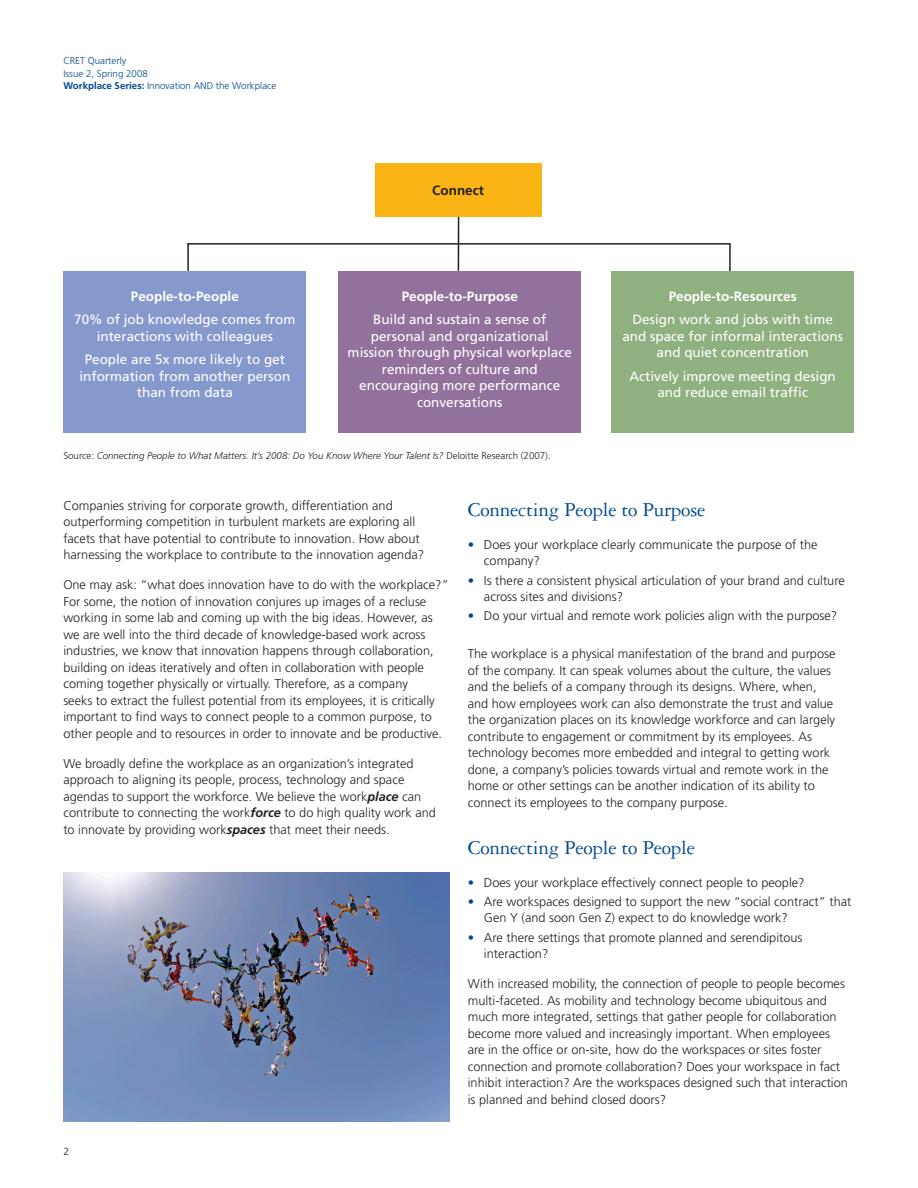
<style>
.page{position:relative;width:918px;height:1188px;background:#fff}
.page>*{position:absolute;margin:0;border:0;box-sizing:border-box;transform-origin:0 0}
._05_Heading_size_3{font:21px "Garamond Three";letter-spacing:-.01em;color:#014990}
._08_Diagram_captions{font:13.5px/16.5px "Frutiger";color:#fff;text-align:center}
._08_Diagram_captions-2{font:700 13.5px "Frutiger";color:#fff}
._08_Diagram_captions-3{font:700 13.5px "Frutiger";color:#231f20}
._06_Body_copy{font:300 12.75px/16.5px "Frutiger";color:#231f20}
.Bullets{font:300 12.75px/16.5px "Frutiger";color:#231f20}
.Bullets_Last{font:300 12.75px "Frutiger";color:#231f20}
.t1{font:300 12.75px/19.2px "Frutiger";color:#014990}
.footnote{font:italic 300 9.75px "Frutiger";color:#231f20}
.t2{font:300 9.75px/12.3px "Frutiger";color:#014990}
.s1{font-weight:700}
.s2{font-style:normal}
.s3{font-weight:700;font-style:italic}
</style>
<div class="page">
<div style="left:375px;top:163px;width:166px;height:54px;background:#fbb416"></div>
<hr style="left:188px;top:243px;width:543px;height:2px;background:#231f20">
<hr style="left:458px;top:217px;width:1px;height:54px;background:#231f20">
<hr style="left:187px;top:243px;width:2px;height:28px;background:#231f20">
<hr style="left:729px;top:244px;width:2px;height:28px;background:#231f20">
<div style="left:63px;top:271px;width:243px;height:162px;background:#8699cd"></div>
<div style="left:338px;top:271px;width:243px;height:162px;background:#92729d"></div>
<div style="left:611px;top:271px;width:243px;height:162px;background:#8fb180"></div>
<img style="left:63px;top:872px;width:386px;height:250px">
<p class="t2" style="left:63px;top:55px;width:64px">CRET Quarterly</p>
<p class="t2" style="left:63px;top:67px;width:215px">Issue 2, Spring 2008<br><span class="s1">Workplace Series:</span> Innovation AND the Workplace</p>
<p class="_08_Diagram_captions-2" style="left:131px;top:289px;width:110px">People-to-People</p>
<p class="_08_Diagram_captions" style="left:74px;top:312px;width:223px">70% of job knowledge comes from interactions with colleagues</p>
<p class="_08_Diagram_captions" style="left:79px;top:351px;width:212px">People are 5x more likely to get information from another person than from data</p>
<p class="_08_Diagram_captions-3" style="left:432px;top:182px;width:53px">Connect</p>
<p class="_08_Diagram_captions-2" style="left:402px;top:289px;width:118px">People-to-Purpose</p>
<p class="_08_Diagram_captions" style="left:348px;top:312px;width:226px">Build and sustain a sense of personal and organizational mission through physical workplace reminders of culture and encouraging more performance conversations</p>
<p class="footnote" style="left:63px;top:450px;width:489px"><span class="s2">Source:</span> Connecting People to What Matters. It’s 2008: Do You Know Where Your Talent Is? <span class="s2">Deloitte Research (2007).</span></p>
<p class="_08_Diagram_captions-2" style="left:669px;top:289px;width:130px">People-to-Resources</p>
<p class="_08_Diagram_captions" style="left:622px;top:312px;width:222px">Design work and jobs with time and space for informal interactions and quiet concentration</p>
<p class="_08_Diagram_captions" style="left:630px;top:368px;width:208px">Actively improve meeting design and reduce email traffic</p>
<p class="_06_Body_copy" style="left:63px;top:497px;width:362px">Companies striving for corporate growth, differentiation and outperforming competition in turbulent markets are exploring all facets that have potential to contribute to innovation. How about harnessing the workplace to contribute to the innovation agenda?</p>
<p class="_06_Body_copy" style="left:63px;top:577px;width:387px">One may ask: “what does innovation have to do with the workplace?” For some, the notion of innovation conjures up images of a recluse working in some lab and coming up with the big ideas. However, as we are well into the third decade of knowledge-based work across industries, we know that innovation happens through collaboration, building on ideas iteratively and often in collaboration with people coming together physically or virtually. Therefore, as a company<br>seeks to extract the fullest potential from its employees, it is critically important to find ways to connect people to a common purpose, to other people and to resources in order to innovate and be productive.</p>
<p class="_06_Body_copy" style="left:63px;top:755px;width:374px">We broadly define the workplace as an organization’s integrated approach to aligning its people, process, technology and space agendas to support the workforce. We believe the work<span class="s3">place</span> can contribute to connecting the work<span class="s3">force</span> to do high quality work and to innovate by providing work<span class="s3">spaces</span> that meet their needs.</p>
<p class="_05_Heading_size_3" style="left:468px;top:498px;width:239px">Connecting People to Purpose</p>
<p class="Bullets" style="left:484px;top:536px;width:335px">Does your workplace clearly communicate the purpose of the company?</p>
<p class="Bullets" style="left:484px;top:572px;width:362px">Is there a consistent physical articulation of your brand and culture across sites and divisions?</p>
<p class="Bullets_Last" style="left:484px;top:609px;width:355px">Do your virtual and remote work policies align with the purpose?</p>
<p class="_06_Body_copy" style="left:468px;top:646px;width:369px">The workplace is a physical manifestation of the brand and purpose of the company. It can speak volumes about the culture, the values and the beliefs of a company through its designs. Where, when, and how employees work can also demonstrate the trust and value the organization places on its knowledge workforce and can largely contribute to engagement or commitment by its employees. As technology becomes more embedded and integral to getting work done, a company’s policies towards virtual and remote work in the home or other settings can be another indication of its ability to connect its employees to the company purpose.</p>
<p class="_05_Heading_size_3" style="left:468px;top:836px;width:229px">Connecting People to People</p>
<p class="Bullets" style="left:484px;top:874px;width:322px">Does your workplace effectively connect people to people?</p>
<p class="Bullets" style="left:484px;top:893px;width:369px">Are workspaces designed to support the new “social contract” that<br>Gen Y (and soon Gen Z) expect to do knowledge work?</p>
<p class="Bullets" style="left:484px;top:929px;width:320px">Are there settings that promote planned and serendipitous interaction?</p>
<p class="_06_Body_copy" style="left:468px;top:976px;width:382px">With increased mobility, the connection of people to people becomes multi-faceted. As mobility and technology become ubiquitous and much more integrated, settings that gather people for collaboration become more valued and increasingly important. When employees are in the office or on-site, how do the workspaces or sites foster connection and promote collaboration? Does your workspace in fact inhibit interaction? Are the workspaces designed such that interaction is planned and behind closed doors?</p>
<p class="t1" style="left:468px;top:535px;width:8px">•</p>
<p class="t1" style="left:468px;top:571px;width:8px">•</p>
<p class="t1" style="left:468px;top:606px;width:8px">•</p>
<p class="t1" style="left:468px;top:873px;width:8px">• •</p>
<p class="t1" style="left:468px;top:928px;width:8px">•</p>
</div>
